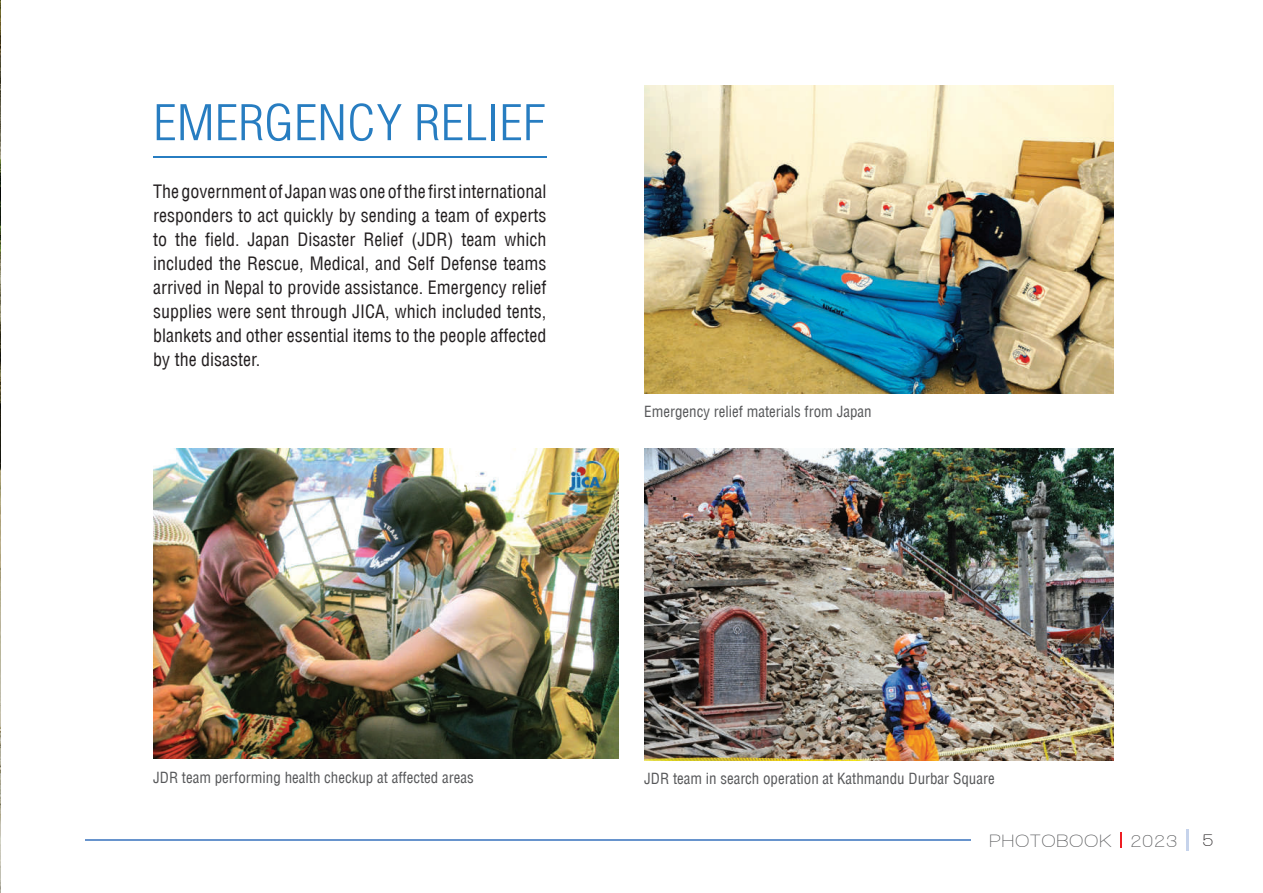
<style>
.page{position:relative;width:1263px;height:893px;background:#fff}
.page>*{position:absolute;margin:0;border:0;box-sizing:border-box;transform-origin:0 0}
.t1{font:300 condensed 48px "Helvetica LT";color:#277dc1;scale:1.1 1}
.t2{font:condensed 18px/24px "Helvetica LT";color:#231f20;text-align:justify}
.t3{font:600 18px "Walkway Upper";letter-spacing:.075em;color:#57585a}
.t4{font:600 18px "Walkway Upper";color:#231f20}
.t5{font:condensed 15px "Helvetica LT";color:#57585a}
</style>
<div class="page">
<hr style="left:1186px;top:829px;width:2px;height:21px;background:#c6d3eb">
<svg style="left:1121px;top:832px;width:1px;height:16px"></svg>
<hr style="left:85px;top:839px;width:886px;height:1px;background:#6794cd">
<img style="left:0;top:0;width:1px;height:893px">
<hr style="left:153px;top:157px;width:393px;height:1px;background:#277dc1">
<img style="left:153px;top:449px;width:466px;height:310px">
<img style="left:644px;top:86px;width:469px;height:307px">
<img style="left:644px;top:449px;width:469px;height:311px">
<h1 class="t1" style="left:153px;top:93px;width:359px">EMERGENCY RELIEF</h1>
<p class="t2" style="left:153px;top:180px;width:395px">The government of Japan was one of the first international responders to act quickly by sending a team of experts to the field. Japan Disaster Relief (JDR) team which included the Rescue, Medical, and Self Defense teams arrived in Nepal to provide assistance. Emergency relief supplies were sent through JICA, which included tents, blankets and other essential items to the people affected by the disaster.</p>
<p class="t5" style="left:644px;top:402px;width:229px">Emergency relief materials from Japan</p>
<p class="t5" style="left:153px;top:768px;width:322px">JDR team performing health checkup at affected areas</p>
<p class="t5" style="left:644px;top:769px;width:352px">JDR team in search operation at Kathmandu Durbar Square</p>
<p class="t3" style="left:989px;top:831px;width:189px">PHOTOBOOK 2023</p>
<p class="t4" style="left:1203px;top:830px;width:12px">5</p>
</div>
